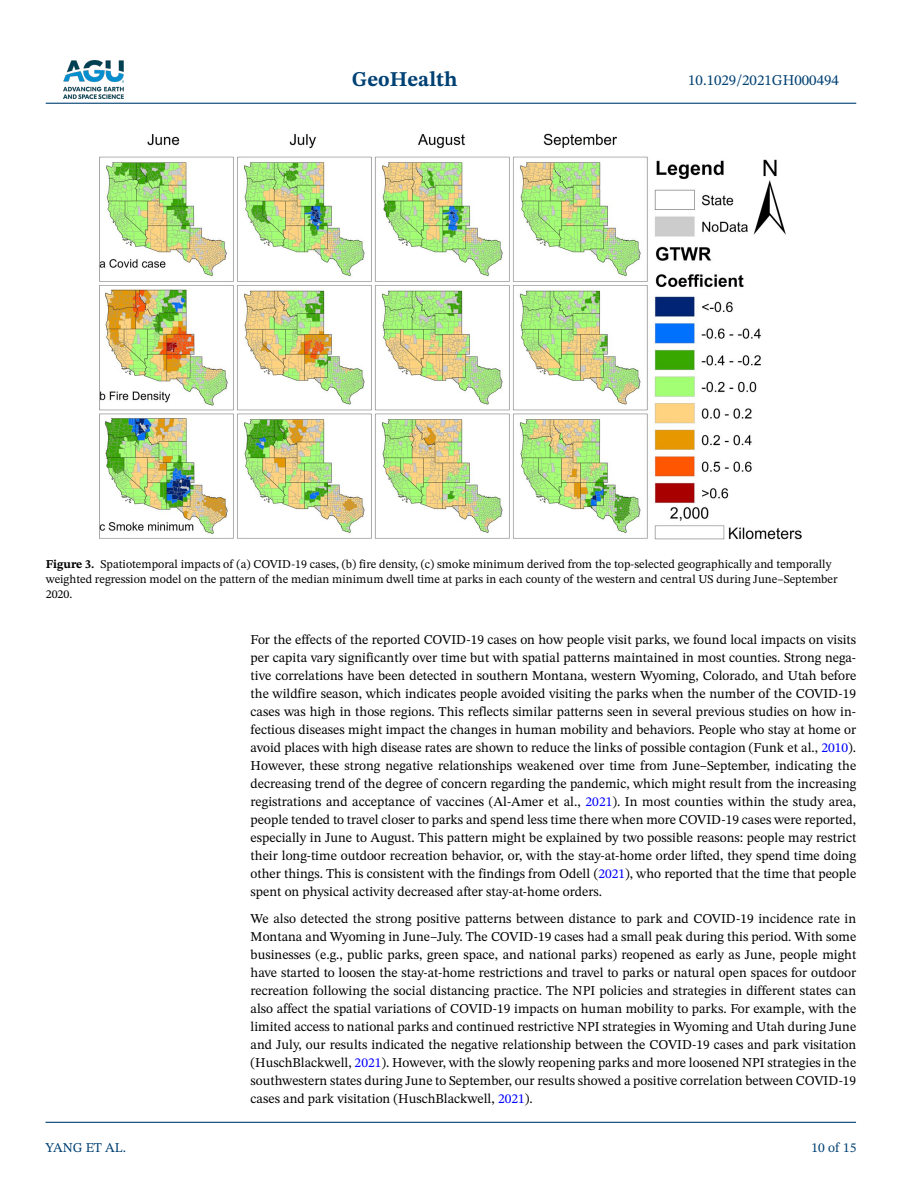
<style>
.page{position:relative;width:902px;height:1183px;background:#fff}
.page>*{position:absolute;margin:0;border:0;box-sizing:border-box;transform-origin:0 0}
.t1{font:700 21px "STIX Two Text";color:#004174}
.t2{font:15px "STIX Two Text";color:#004174}
.t3{font:13.5px/18px "STIX Two Text";color:#000;text-align:justify}
.t4{font:13.5px "STIX Two Text";color:#004174}
.t5{font:12px/15px "STIX Two Text";color:#000}
.s1{font-weight:700}
.s2{color:#00f}
</style>
<div class="page">
<img style="left:63px;top:60px;width:60px;height:39px">
<hr style="left:46px;top:103px;width:810px;height:1px;background:#004174">
<hr style="left:45px;top:1121px;width:810px;height:1px;background:#004174">
<img style="left:99px;top:134px;width:702px;height:405px">
<h1 class="t1" style="left:352px;top:64px;width:107px">GeoHealth</h1>
<p class="t2" style="left:688px;top:69px;width:152px">10.1029/2021GH000494</p>
<p class="t5" style="left:46px;top:556px;width:793px"><span class="s1">Figure 3.</span> Spatiotemporal impacts of (a) COVID-19 cases, (b) fire density, (c) smoke minimum derived from the top-selected geographically and temporally weighted regression model on the pattern of the median minimum dwell time at parks in each county of the western and central US during June–September<br>2020.</p>
<p class="t4" style="left:45px;top:1137px;width:82px">YANG ET AL.</p>
<p class="t3" style="left:250px;top:630px;width:607px">For the effects of the reported COVID-19 cases on how people visit parks, we found local impacts on visits per capita vary significantly over time but with spatial patterns maintained in most counties. Strong nega&shy;tive correlations have been detected in southern Montana, western Wyoming, Colorado, and Utah before the wildfire season, which indicates people avoided visiting the parks when the number of the COVID-19 cases was high in those regions. This reflects similar patterns seen in several previous studies on how in&shy;fectious diseases might impact the changes in human mobility and behaviors. People who stay at home or avoid places with high disease rates are shown to reduce the links of possible contagion (Funk et al., <span class="s2">2010</span>).<br>However, these strong negative relationships weakened over time from June–September, indicating the decreasing trend of the degree of concern regarding the pandemic, which might result from the increasing registrations and acceptance of vaccines (Al-Amer et al., <span class="s2">2021</span>). In most counties within the study area, people tended to travel closer to parks and spend less time there when more COVID-19 cases were reported, especially in June to August. This pattern might be explained by two possible reasons: people may restrict their long-time outdoor recreation behavior, or, with the stay-at-home order lifted, they spend time doing other things. This is consistent with the findings from Odell (<span class="s2">2021</span>), who reported that the time that people spent on physical activity decreased after stay-at-home orders.</p>
<p class="t3" style="left:250px;top:909px;width:607px">We also detected the strong positive patterns between distance to park and COVID-19 incidence rate in Montana and Wyoming in June–July. The COVID-19 cases had a small peak during this period. With some businesses (e.g., public parks, green space, and national parks) reopened as early as June, people might have started to loosen the stay-at-home restrictions and travel to parks or natural open spaces for outdoor recreation following the social distancing practice. The NPI policies and strategies in different states can also affect the spatial variations of COVID-19 impacts on human mobility to parks. For example, with the limited access to national parks and continued restrictive NPI strategies in Wyoming and Utah during June and July, our results indicated the negative relationship between the COVID-19 cases and park visitation (HuschBlackwell, <span class="s2">2021</span>). However, with the slowly reopening parks and more loosened NPI strategies in the southwestern states during June to September, our results showed a positive correlation between COVID-19 cases and park visitation (HuschBlackwell, <span class="s2">2021</span>).</p>
<p class="t4" style="left:811px;top:1137px;width:46px">10 of 15</p>
</div>
